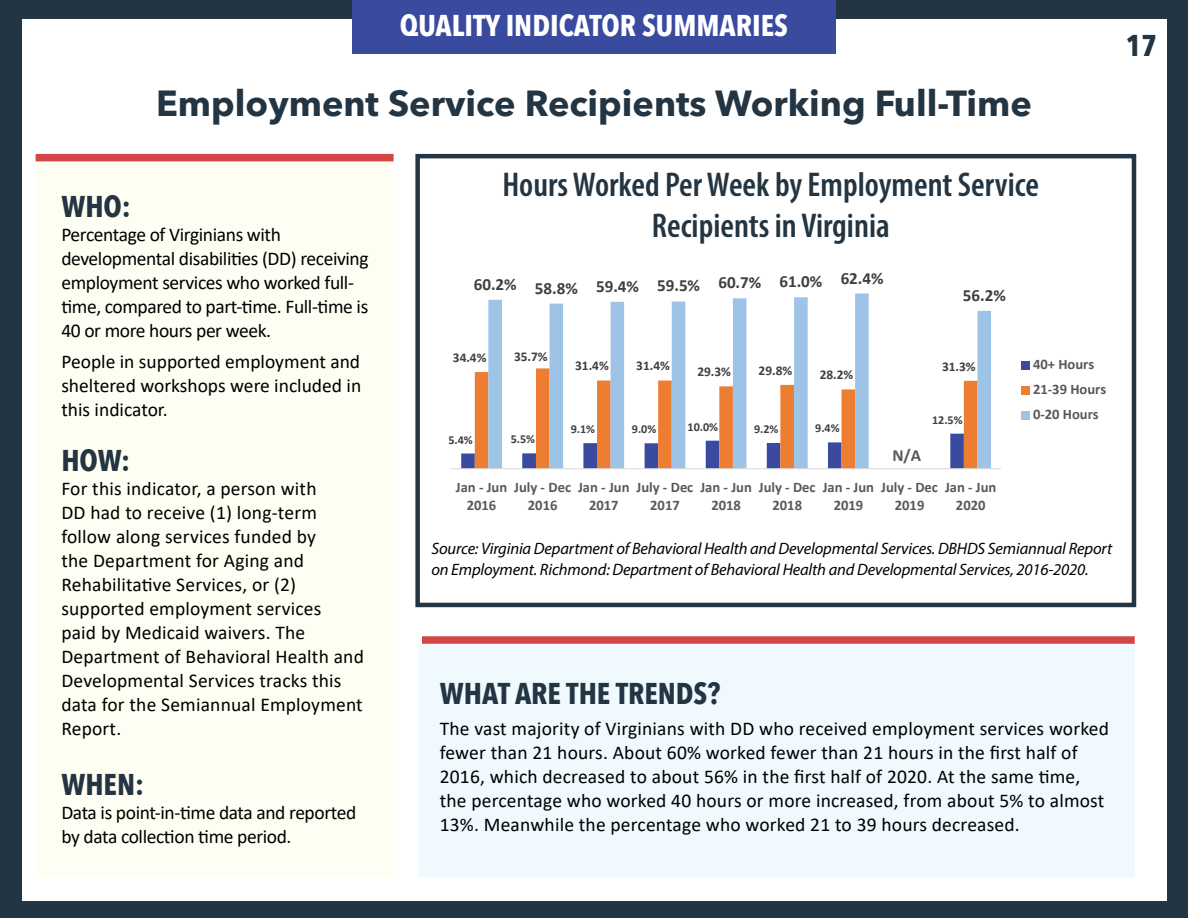
<style>
.page{position:relative;width:1188px;height:918px;background:#233542}
.page>*{position:absolute;margin:0;border:0;box-sizing:border-box;transform-origin:0 0}
.t1{font:700 36px "Avenir Next LT Pro";color:#233542}
.t2{font:600 condensed 34.5px/41.4px "Myriad Pro";color:#233542;text-align:center}
.t3{font:700 30px "Avenir Next Condensed";color:#233542}
.t4{font:700 30px "Avenir Next Condensed";color:#fff}
.Body{font:19.5px/24px "Calibri";letter-spacing:.01em;color:#000}
.Body-2{font:19.5px/24px "Calibri";letter-spacing:-.02em;color:#000}
.t5{font:700 17.1px "Calibri";color:#404040}
.t6{font:700 17.1px "Calibri";color:#595959}
.Body-3{font:italic 16.5px/21px "Myriad Pro";letter-spacing:-.01em;color:#000}
.t7{font:700 14.55px/17.9px "Calibri";color:#595959;text-align:center}
.t8{font:700 13.35px "Calibri";color:#404040}
.t9{font:700 12.15px "Calibri";color:#404040}
</style>
<div class="page">
<div style="left:22px;top:20px;width:1144px;height:881px;background:#fff"></div>
<div style="left:352px;top:0;width:484px;height:54px;background:#3a4a9f"></div>
<div style="left:37px;top:154px;width:357px;height:722px;background:#fffef2"></div>
<div style="left:418px;top:644px;width:717px;height:232px;background:#eff9fe"></div>
<svg style="left:461px;top:434px;width:14px;height:34px"></svg>
<svg style="left:475px;top:372px;width:13px;height:96px"></svg>
<svg style="left:488px;top:294px;width:503px;height:174px"></svg>
<hr style="left:451px;top:468px;width:550px;height:1px;background:#d9d9d9">
<div style="left:1021px;top:361px;width:8px;height:8px;background:#3a4a9f"></div>
<div style="left:1021px;top:386px;width:8px;height:8px;background:#ed7d31"></div>
<div style="left:1021px;top:411px;width:8px;height:8px;background:#9dc3e6"></div>
<div style="left:415px;top:154px;width:721px;height:453px;border:4px solid #233542"></div>
<div style="left:36px;top:154px;width:358px;height:7px;background:#d44645"></div>
<div style="left:422px;top:636px;width:713px;height:8px;background:#d44645"></div>
<h1 class="t4" style="left:400px;top:7px;width:390px">QUALITY INDICATOR SUMMARIES</h1>
<h2 class="t1" style="left:156px;top:82px;width:877px">Employment Service Recipients Working Full-Time</h2>
<h3 class="t3" style="left:1126px;top:27px;width:33px">17</h3>
<h2 class="t3" style="left:61px;top:188px;width:71px">WHO:</h2>
<p class="Body-2" style="left:61px;top:222px;width:309px">Percentage of Virginians with developmental disabilities (DD) receiving employment services who worked full&shy;time, compared to part-time. Full-time is 40 or more hours per week.</p>
<p class="Body" style="left:61px;top:349px;width:301px;text-align:justify">People in supported employment and sheltered workshops were included in this indicator.</p>
<h2 class="t3" style="left:61px;top:443px;width:70px">HOW:</h2>
<h2 class="Body" style="left:61px;top:476px;width:304px">For this indicator, a person with<br>DD had to receive (1) long-term follow along services funded by<br>the Department for Aging and<br>Rehabilitative Services, or (2) supported employment services<br>paid by Medicaid waivers. The<br>Department of Behavioral Health and<br>Developmental Services tracks this data for the Semiannual Employment<br>Report.</h2>
<h2 class="t3" style="left:61px;top:767px;width:84px">WHEN:</h2>
<p class="Body-2" style="left:61px;top:800px;width:296px">Data is point-in-time data and reported by data collection time period.</p>
<h2 class="t2" style="left:502px;top:163px;width:538px">Hours Worked Per Week by Employment Service<br>Recipients in Virginia</h2>
<p class="t5" style="left:474px;top:272px;width:411px">60.2% 58.8% 59.4% 59.5% 60.7% 61.0% 62.4%</p>
<p class="t5" style="left:963px;top:283px;width:44px">56.2%</p>
<p class="t8" style="left:453px;top:348px;width:35px">34.4%</p>
<p class="t8" style="left:514px;top:347px;width:35px">35.7%</p>
<p class="t9" style="left:448px;top:431px;width:26px">5.4%</p>
<p class="t9" style="left:511px;top:431px;width:26px">5.5%</p>
<p class="t8" style="left:575px;top:357px;width:35px">31.4%</p>
<p class="t8" style="left:636px;top:357px;width:35px">31.4%</p>
<p class="t8" style="left:697px;top:362px;width:35px">29.3%</p>
<p class="t8" style="left:759px;top:361px;width:35px">29.8%</p>
<p class="t8" style="left:820px;top:366px;width:35px">28.2%</p>
<p class="t9" style="left:571px;top:420px;width:26px">9.1%</p>
<p class="t9" style="left:632px;top:421px;width:26px">9.0%</p>
<p class="t9" style="left:688px;top:418px;width:32px">10.0%</p>
<p class="t9" style="left:754px;top:420px;width:26px">9.2%</p>
<p class="t9" style="left:815px;top:420px;width:26px">9.4%</p>
<p class="t8" style="left:942px;top:357px;width:35px">31.3%</p>
<p class="t6" style="left:892px;top:443px;width:30px">N/A</p>
<p class="t9" style="left:932px;top:411px;width:32px">12.5%</p>
<p class="t7" style="left:456px;top:478px;width:53px">Jan - Jun<br>2016</p>
<p class="t7" style="left:514px;top:478px;width:58px">July - Dec<br>2016</p>
<p class="t7" style="left:578px;top:478px;width:53px">Jan - Jun<br>2017</p>
<p class="t7" style="left:637px;top:478px;width:58px">July - Dec<br>2017</p>
<p class="t7" style="left:700px;top:478px;width:53px">Jan - Jun<br>2018</p>
<p class="t7" style="left:759px;top:478px;width:58px">July - Dec<br>2018</p>
<p class="t7" style="left:823px;top:478px;width:53px">Jan - Jun<br>2019</p>
<p class="t7" style="left:881px;top:478px;width:58px">July - Dec<br>2019</p>
<p class="t7" style="left:945px;top:478px;width:53px">Jan - Jun<br>2020</p>
<p class="t7" style="left:1033px;top:352px;width:75px;line-height:24.9px;text-align:left">40+ Hours<br>21-39 Hours<br>0-20 Hours</p>
<p class="Body-3" style="left:431px;top:538px;width:682px">Source: Virginia Department of Behavioral Health and Developmental Services. DBHDS Semiannual Report on Employment. Richmond: Department of Behavioral Health and Developmental Services, 2016-2020.</p>
<h2 class="t3" style="left:440px;top:675px;width:282px">WHAT ARE THE TRENDS?</h2>
<p class="Body" style="left:440px;top:716px;width:671px">The vast majority of Virginians with DD who received employment services worked fewer than 21 hours. About 60% worked fewer than 21 hours in the first half of 2016, which decreased to about 56% in the first half of 2020. At the same time, the percentage who worked 40 hours or more increased, from about 5% to almost 13%. Meanwhile the percentage who worked 21 to 39 hours decreased.</p>
</div>
